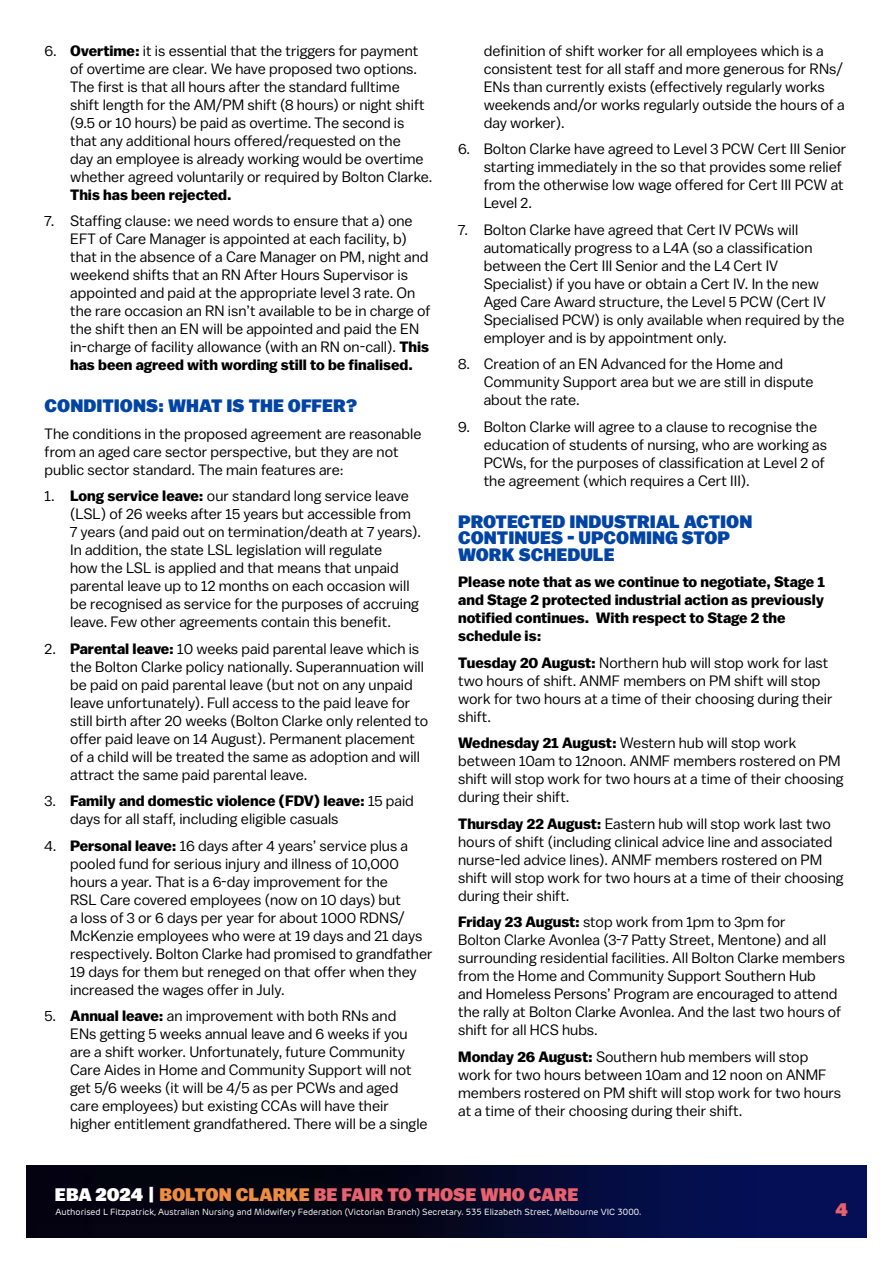
<style>
.page{position:relative;width:893px;height:1263px;background:#fff}
.page>*{position:absolute;margin:0;border:0;box-sizing:border-box;transform-origin:0 0}
.t1{font:900 18.15px "Balto";color:#e8616e}
.t2{font:900 18px/16.5px "Balto";color:#0244a4}
.t3{font:15px/18px "Balto";color:#000}
.t4{font:700 15px/18px "Balto";color:#000}
.t5{font:8.85px "New Rubrik Edge";color:#fff}
.s1{font-weight:700}
.s2{color:#fff}
.s3{color:#ef8c40}
</style>
<div class="page">
<img style="left:26px;top:1165px;width:841px;height:72px">
<p class="t3" style="left:70px;top:41px;width:364px;text-indent:-26px">6. <span class="s1">Overtime:</span> it is essential that the triggers for payment of overtime are clear. We have proposed two options.<br>The first is that all hours after the standard fulltime shift length for the AM/PM shift (8 hours) or night shift (9.5 or 10 hours) be paid as overtime. The second is that any additional hours offered/requested on the<br>day an employee is already working would be overtime whether agreed voluntarily or required by Bolton Clarke.</p>
<p class="t4" style="left:70px;top:185px;width:163px">This has been rejected.</p>
<p class="t3" style="left:70px;top:212px;width:362px;text-indent:-26px">7. Staffing clause: we need words to ensure that a) one EFT of Care Manager is appointed at each facility, b) that in the absence of a Care Manager on PM, night and weekend shifts that an RN After Hours Supervisor is appointed and paid at the appropriate level 3 rate. On the rare occasion an RN isn’t available to be in charge of the shift then an EN will be appointed and paid the EN in-charge of facility allowance (with an RN on-call). <span class="s1">This has been agreed with wording still to be finalised.</span></p>
<p class="t2" style="left:45px;top:398px;width:314px">CONDITIONS: WHAT IS THE OFFER?</p>
<p class="t3" style="left:45px;top:424px;width:378px">The conditions in the proposed agreement are reasonable from an aged care sector perspective, but they are not public sector standard. The main features are:</p>
<p class="t3" style="left:70px;top:487px;width:352px;text-indent:-26px">1. <span class="s1">Long service leave:</span> our standard long service leave (LSL) of 26 weeks after 15 years but accessible from 7 years (and paid out on termination/death at 7 years).<br>In addition, the state LSL legislation will regulate<br>how the LSL is applied and that means that unpaid parental leave up to 12 months on each occasion will be recognised as service for the purposes of accruing leave. Few other agreements contain this benefit.</p>
<p class="t3" style="left:70px;top:639px;width:360px;text-indent:-26px">2. <span class="s1">Parental leave:</span> 10 weeks paid parental leave which is the Bolton Clarke policy nationally. Superannuation will be paid on paid parental leave (but not on any unpaid leave unfortunately). Full access to the paid leave for still birth after 20 weeks (Bolton Clarke only relented to offer paid leave on 14 August). Permanent placement of a child will be treated the same as adoption and will attract the same paid parental leave.</p>
<p class="t3" style="left:70px;top:792px;width:345px;text-indent:-26px">3. <span class="s1">Family and domestic violence (FDV) leave:</span> 15 paid days for all staff, including eligible casuals</p>
<p class="t3" style="left:70px;top:836px;width:364px;text-indent:-26px">4. <span class="s1">Personal leave:</span> 16 days after 4 years’ service plus a pooled fund for serious injury and illness of 10,000 hours a year. That is a 6-day improvement for the<br>RSL Care covered employees (now on 10 days) but<br>a loss of 3 or 6 days per year for about 1000 RDNS/ McKenzie employees who were at 19 days and 21 days respectively. Bolton Clarke had promised to grandfather 19 days for them but reneged on that offer when they increased the wages offer in July.</p>
<p class="t3" style="left:70px;top:1007px;width:359px;text-indent:-26px">5. <span class="s1">Annual leave:</span> an improvement with both RNs and<br>ENs getting 5 weeks annual leave and 6 weeks if you are a shift worker. Unfortunately, future Community Care Aides in Home and Community Support will not get 5/6 weeks (it will be 4/5 as per PCWs and aged care employees) but existing CCAs will have their higher entitlement grandfathered. There will be a single</p>
<p class="t3" style="left:484px;top:41px;width:363px">definition of shift worker for all employees which is a consistent test for all staff and more generous for RNs/ ENs than currently exists (effectively regularly works weekends and/or works regularly outside the hours of a day worker).</p>
<p class="t3" style="left:484px;top:140px;width:364px;text-indent:-26px">6. Bolton Clarke have agreed to Level 3 PCW Cert III Senior starting immediately in the so that provides some relief from the otherwise low wage offered for Cert III PCW at Level 2.</p>
<p class="t3" style="left:484px;top:220px;width:362px;text-indent:-26px">7. Bolton Clarke have agreed that Cert IV PCWs will automatically progress to a L4A (so a classification between the Cert III Senior and the L4 Cert IV Specialist) if you have or obtain a Cert IV. In the new Aged Care Award structure, the Level 5 PCW (Cert IV Specialised PCW) is only available when required by the employer and is by appointment only.</p>
<p class="t3" style="left:484px;top:355px;width:331px;text-indent:-26px">8. Creation of an EN Advanced for the Home and<br>Community Support area but we are still in dispute about the rate.</p>
<p class="t3" style="left:484px;top:417px;width:345px;text-indent:-26px">9. Bolton Clarke will agree to a clause to recognise the education of students of nursing, who are working as PCWs, for the purposes of classification at Level 2 of the agreement (which requires a Cert III).</p>
<p class="t2" style="left:458px;top:513px;width:296px">PROTECTED INDUSTRIAL ACTION<br>CONTINUES - UPCOMING STOP<br>WORK SCHEDULE</p>
<p class="t4" style="left:458px;top:573px;width:369px">Please note that as we continue to negotiate, Stage 1 and Stage 2 protected industrial action as previously notified continues. With respect to Stage 2 the schedule is:</p>
<p class="t3" style="left:458px;top:653px;width:376px"><span class="s1">Tuesday 20 August:</span> Northern hub will stop work for last two hours of shift. ANMF members on PM shift will stop work for two hours at a time of their choosing during their shift.</p>
<p class="t3" style="left:458px;top:734px;width:387px"><span class="s1">Wednesday 21 August:</span> Western hub will stop work between 10am to 12noon. ANMF members rostered on PM shift will stop work for two hours at a time of their choosing during their shift.</p>
<p class="t3" style="left:458px;top:814px;width:387px"><span class="s1">Thursday 22 August:</span> Eastern hub will stop work last two hours of shift (including clinical advice line and associated nurse-led advice lines). ANMF members rostered on PM shift will stop work for two hours at a time of their choosing during their shift.</p>
<p class="t3" style="left:458px;top:913px;width:388px"><span class="s1">Friday 23 August:</span> stop work from 1pm to 3pm for<br>Bolton Clarke Avonlea (3-7 Patty Street, Mentone) and all surrounding residential facilities. All Bolton Clarke members from the Home and Community Support Southern Hub<br>and Homeless Persons’ Program are encouraged to attend the rally at Bolton Clarke Avonlea. And the last two hours of shift for all HCS hubs.</p>
<p class="t3" style="left:458px;top:1047px;width:384px"><span class="s1">Monday 26 August:</span> Southern hub members will stop work for two hours between 10am and 12 noon on ANMF members rostered on PM shift will stop work for two hours at a time of their choosing during their shift.</p>
<p class="t1" style="left:55px;top:1184px;width:525px"><span class="s2">EBA 2024 |</span> <span class="s3">BOLTON CLARKE</span> BE FAIR TO THOSE WHO CARE</p>
<p class="t5" style="left:55px;top:1207px;width:587px">Authorised L Fitzpatrick, Australian Nursing and Midwifery Federation (Victorian Branch) Secretary. 535 Elizabeth Street, Melbourne VIC 3000.</p>
<p class="t1" style="left:836px;top:1199px;width:14px">4</p>
</div>
